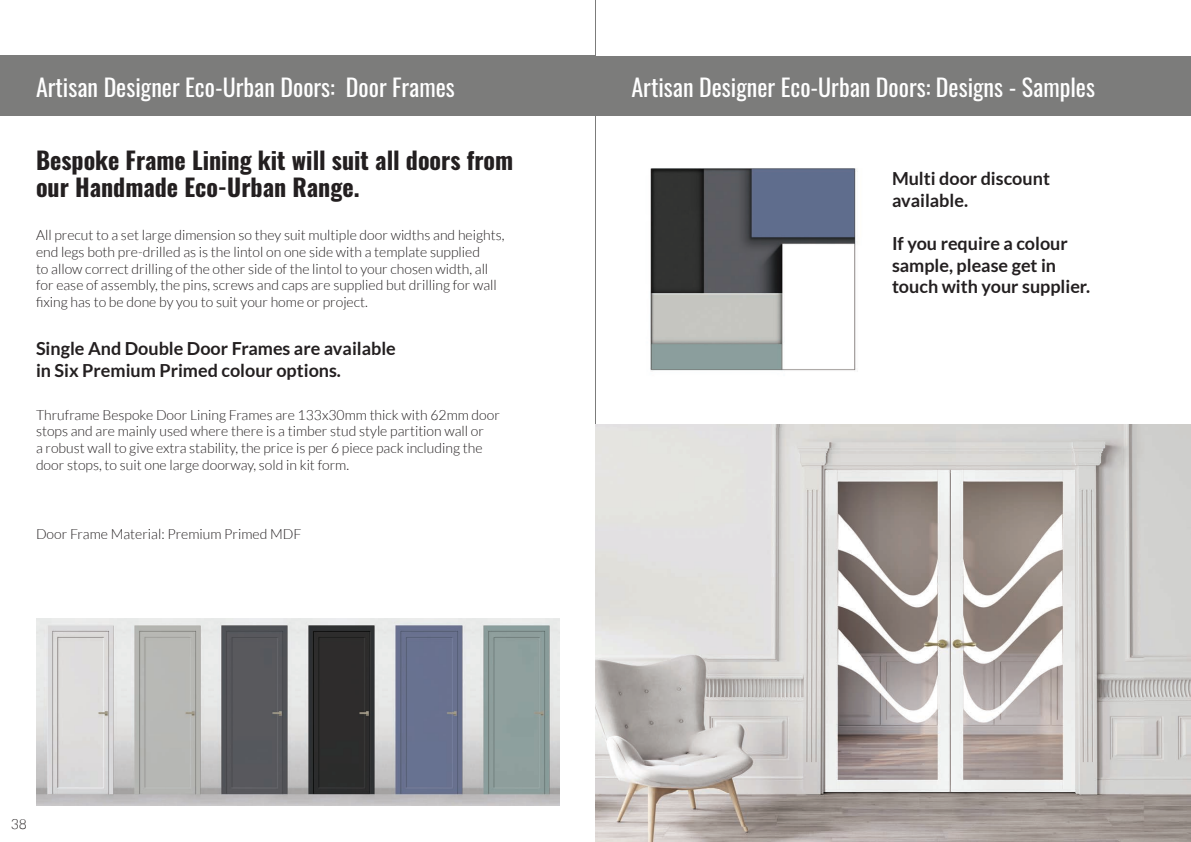
<style>
.page{position:relative;width:1191px;height:842px;background:#fff}
.page>*{position:absolute;margin:0;border:0;box-sizing:border-box;transform-origin:0 0}
.t1{font:24px "Oswald";color:#fff}
.t2{font:700 24px/27px "Oswald";color:#231f20}
.t3{font:700 18px/21.6px "Lato";color:#231f20}
.t4{font:300 14px/16.8px "Lato";color:#231f20}
</style>
<div class="page">
<img style="left:650px;top:168px;width:208px;height:203px">
<div style="left:593px;top:56px;width:597px;height:60px;background:#7c7c7b"></div>
<hr style="left:595px;top:0;width:1px;height:842px;background:#7c7c7b">
<div style="left:0;top:56px;width:595px;height:60px;background:#7c7c7b"></div>
<img style="left:595px;top:425px;width:596px;height:417px">
<img style="left:36px;top:618px;width:523px;height:188px">
<p class="t1" style="left:36px;top:66px;width:420px">Artisan Designer Eco-Urban Doors: Door Frames</p>
<p class="t1" style="left:631px;top:66px;width:465px">Artisan Designer Eco-Urban Doors: Designs - Samples</p>
<p class="t2" style="left:36px;top:149px;width:479px">Bespoke Frame Lining kit will suit all doors from our Handmade Eco-Urban Range.</p>
<p class="t4" style="left:36px;top:227px;width:470px">All precut to a set large dimension so they suit multiple door widths and heights, end legs both pre-drilled as is the lintol on one side with a template supplied<br>to allow correct drilling of the other side of the lintol to your chosen width, all for ease of assembly, the pins, screws and caps are supplied but drilling for wall fixing has to be done by you to suit your home or project.</p>
<p class="t3" style="left:36px;top:337px;width:361px">Single And Double Door Frames are available</p>
<p class="t3" style="left:36px;top:359px;width:306px">in Six Premium Primed colour options.</p>
<p class="t4" style="left:36px;top:406px;width:465px">Thruframe Bespoke Door Lining Frames are 133x30mm thick with 62mm door stops and are mainly used where there is a timber stud style partition wall or<br>a robust wall to give extra stability, the price is per 6 piece pack including the door stops, to suit one large doorway, sold in kit form.</p>
<p class="t4" style="left:36px;top:525px;width:267px">Door Frame Material: Premium Primed MDF</p>
<p class="t3" style="left:892px;top:168px;width:159px">Multi door discount available.</p>
<p class="t3" style="left:892px;top:232px;width:200px">If you require a colour sample, please get in touch with your supplier.</p>
<p class="t4" style="left:11px;top:815px;width:18px">38</p>
</div>
